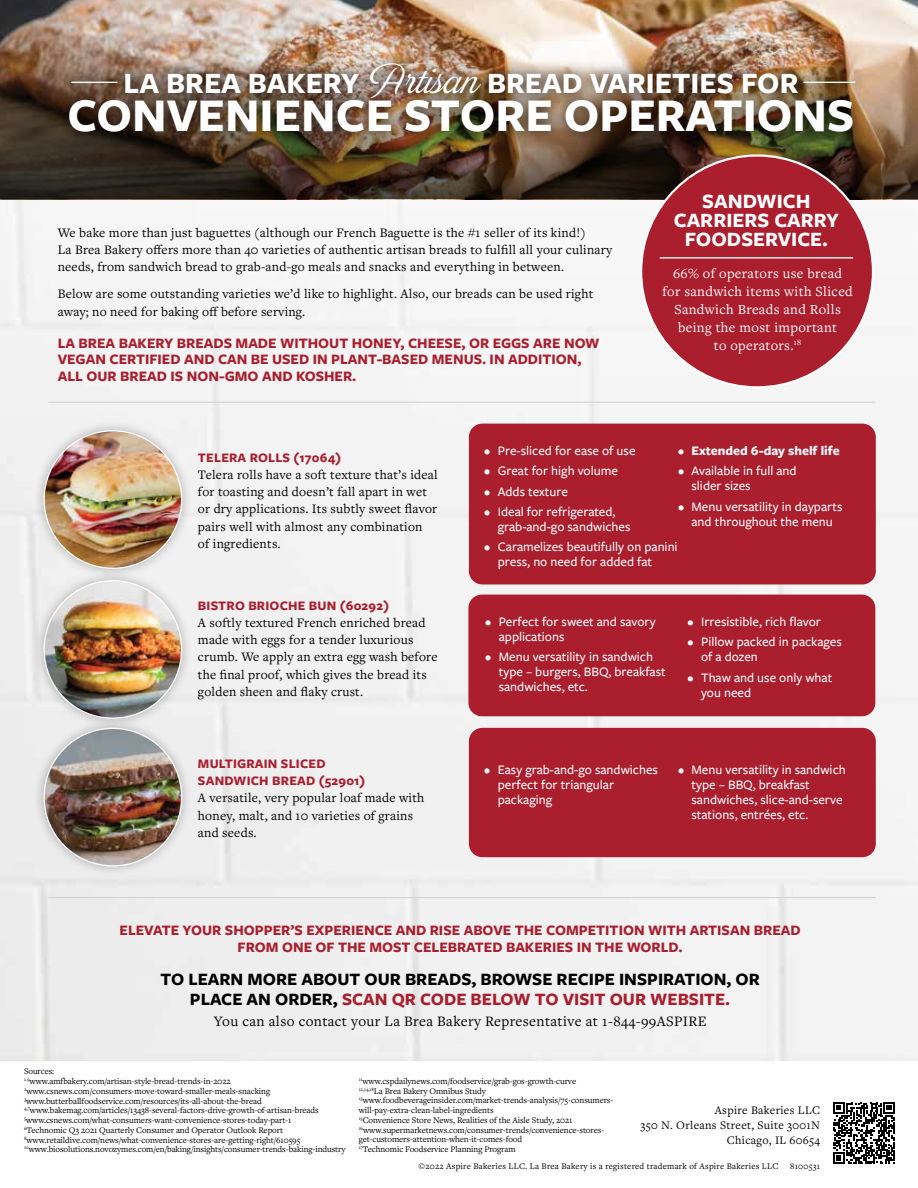
<style>
.page{position:relative;width:918px;height:1188px;background:#fff}
.page>*{position:absolute;margin:0;border:0;box-sizing:border-box;transform-origin:0 0}
.t1{font:700 48.6px "Freight Sans Pro";color:#fff}
.t2{font:700 30.6px "Freight Sans Pro";color:#fff}
.t3{font:700 21.15px/19px "Freight Sans Pro";color:#fff;text-align:center}
.t4{font:700 18px/20px "Freight Sans Pro";color:#000;text-align:center}
.t5{font:700 15px/16.5px "Freight Sans Pro";color:#aa1e2e;text-align:center}
.t6{font:15px "Freight Text Pro";letter-spacing:.025em;color:#000}
.t7{font:14.4px/18px "Freight Text Pro";letter-spacing:.025em;color:#fff;text-align:center}
.t8{font:13.5px/17.2px "Freight Text Pro";letter-spacing:.015em;color:#000}
.t9{font:500 13.5px/15px "Freight Sans Pro";color:#fff}
.t10{font:700 13.5px/17.2px "Freight Sans Pro";letter-spacing:.015em;color:#aa1e2e}
.t11{font:700 13.5px "Freight Sans Pro";color:#fff}
.t12{font:12px/15px "Freight Text Pro";letter-spacing:.025em;color:#000;text-align:right}
.t13{font:9px/9.8px "Freight Text Pro";letter-spacing:-.01em;color:#000}
.t14{font:9px "Freight Text Pro";letter-spacing:.025em;color:#000}
.s1{font-family:"Brand Pro";font-weight:300;font-size:43.95px}
.s2{color:#aa1e2e}
</style>
<div class="page">
<div style="left:0;top:199px;width:918px;height:861px;background:#f3f3f3"></div>
<img style="left:0;top:0;width:918px;height:60px">
<img style="left:0;top:60px;width:918px;height:139px">
<div style="left:55px;top:49px;width:814px;height:98px;background:#000;opacity:.54"></div>
<hr style="left:804px;top:82px;width:51px;height:1px;background:#fff">
<hr style="left:71px;top:82px;width:46px;height:1px;background:#fff">
<hr style="left:48px;top:402px;width:827px;height:1px;background:#d1d3d4">
<div style="left:469px;top:424px;width:407px;height:160px;background:#aa1e2e;border-radius:14px"></div>
<div style="left:468px;top:595px;width:407px;height:121px;background:#aa1e2e;border-radius:14px"></div>
<div style="left:469px;top:728px;width:407px;height:129px;background:#aa1e2e;border-radius:14px"></div>
<div style="left:641px;top:156px;width:232px;height:231px;background:#aa1e2e;border-radius:50%"></div>
<hr style="left:660px;top:257px;width:193px;height:2px;background:#fff">
<div style="left:33px;top:717px;width:160px;height:160px;background:#000;opacity:.27"></div>
<img style="left:44px;top:728px;width:138px;height:138px;border-radius:69px">
<div style="left:33px;top:420px;width:160px;height:160px;background:#000;opacity:.27"></div>
<img style="left:44px;top:431px;width:138px;height:137px;border-radius:69px">
<div style="left:33px;top:570px;width:160px;height:159px;background:#000;opacity:.27"></div>
<img style="left:44px;top:581px;width:138px;height:137px;border-radius:69px">
<svg style="left:833px;top:1102px;width:62px;height:62px"></svg>
<hr style="left:48px;top:897px;width:827px;height:1px;background:#d1d3d4">
<h2 class="t2" style="left:124px;top:62px;width:676px">LA BREA BAKERY <span class="s1">Artisan</span> BREAD VARIETIES FOR</h2>
<h1 class="t1" style="left:68px;top:82px;width:788px">CONVENIENCE STORE OPERATIONS</h1>
<p class="t8" style="left:58px;top:223px;width:556px">We bake more than just baguettes (although our French Baguette is the #1 seller of its kind!)<br>La Brea Bakery offers more than 40 varieties of authentic artisan breads to fulfill all your culinary needs, from sandwich bread to grab-and-go meals and snacks and everything in between.</p>
<h3 class="t8" style="left:58px;top:285px;width:537px">Below are some outstanding varieties we’d like to highlight. Also, our breads can be used right away; no need for baking off before serving.</h3>
<h3 class="t5" style="left:58px;top:334px;width:543px;text-align:left">LA BREA BAKERY BREADS MADE WITHOUT HONEY, CHEESE, OR EGGS ARE NOW<br>VEGAN CERTIFIED AND CAN BE USED IN PLANT-BASED MENUS. IN ADDITION,<br>ALL OUR BREAD IS NON-GMO AND KOSHER.</h3>
<h3 class="t3" style="left:674px;top:191px;width:167px">SANDWICH<br>CARRIERS CARRY<br>FOODSERVICE.</h3>
<h3 class="t7" style="left:662px;top:263px;width:192px">66% of operators use bread for sandwich items with Sliced<br>Sandwich Breads and Rolls being the most important<br>to operators.<sup>18</sup></h3>
<h3 class="t10" style="left:198px;top:448px;width:145px">TELERA ROLLS (17064)</h3>
<h3 class="t8" style="left:198px;top:465px;width:241px">Telera rolls have a soft texture that’s ideal for toasting and doesn’t fall apart in wet or dry applications. Its subtly sweet flavor pairs well with almost any combination<br>of ingredients.</h3>
<h3 class="t10" style="left:198px;top:596px;width:193px">BISTRO BRIOCHE BUN (60292)</h3>
<h3 class="t8" style="left:198px;top:613px;width:241px">A softly textured French enriched bread made with eggs for a tender luxurious crumb. We apply an extra egg wash before the final proof, which gives the bread its golden sheen and flaky crust.</h3>
<h3 class="t10" style="left:198px;top:754px;width:169px">MULTIGRAIN SLICED<br>SANDWICH BREAD (52901)</h3>
<h3 class="t8" style="left:198px;top:789px;width:228px">A versatile, very popular loaf made with honey, malt, and 10 varieties of grains and seeds.</h3>
<h3 class="t11" style="left:678px;top:441px;width:163px">• Extended 6-day shelf life</h3>
<h3 class="t9" style="left:692px;top:463px;width:107px;text-indent:-14px">• Available in full and slider sizes</h3>
<h3 class="t9" style="left:678px;top:498px;width:166px;text-align:center">• Menu versatility in dayparts and throughout the menu</h3>
<h3 class="t9" style="left:484px;top:442px;width:153px">• Pre-sliced for ease of use</h3>
<h3 class="t9" style="left:484px;top:463px;width:135px">• Great for high volume</h3>
<h3 class="t9" style="left:484px;top:483px;width:85px">• Adds texture</h3>
<h3 class="t9" style="left:498px;top:504px;width:134px;text-indent:-14px">• Ideal for refrigerated, grab-and-go sandwiches</h3>
<h3 class="t9" style="left:498px;top:539px;width:181px;text-indent:-14px">• Caramelizes beautifully on panini press, no need for added fat</h3>
<h3 class="t9" style="left:499px;top:613px;width:158px;text-indent:-14px">• Perfect for sweet and savory applications</h3>
<h3 class="t9" style="left:499px;top:649px;width:168px;text-indent:-14px">• Menu versatility in sandwich type – burgers, BBQ, breakfast sandwiches, etc.</h3>
<h3 class="t9" style="left:688px;top:613px;width:135px">• Irresistible, rich flavor</h3>
<h3 class="t9" style="left:701px;top:634px;width:142px;text-indent:-14px">• Pillow packed in packages of a dozen</h3>
<h3 class="t9" style="left:701px;top:669px;width:133px;text-indent:-14px">• Thaw and use only what you need</h3>
<h3 class="t9" style="left:498px;top:762px;width:162px;text-indent:-14px">• Easy grab-and-go sandwiches perfect for triangular packaging</h3>
<h3 class="t9" style="left:692px;top:762px;width:156px;text-indent:-14px">• Menu versatility in sandwich type – BBQ, breakfast sandwiches, slice-and-serve stations, entrées, etc.</h3>
<h3 class="t5" style="left:120px;top:921px;width:683px">ELEVATE YOUR SHOPPER’S EXPERIENCE AND RISE ABOVE THE COMPETITION WITH ARTISAN BREAD<br>FROM ONE OF THE MOST CELEBRATED BAKERIES IN THE WORLD.</h3>
<h3 class="t4" style="left:160px;top:969px;width:601px">TO LEARN MORE ABOUT OUR BREADS, BROWSE RECIPE INSPIRATION, OR<br>PLACE AN ORDER, <span class="s2">SCAN QR CODE BELOW TO VISIT OUR WEBSITE.</span></h3>
<h3 class="t6" style="left:214px;top:1011px;width:494px">You can also contact your La Brea Bakery Representative at 1-844-99ASPIRE</h3>
<p class="t13" style="left:24px;top:1066px;width:323px">Sources:<br><sup>1.9</sup>www.amfbakery.com/artisan-style-bread-trends-in-2022<br><sup>2</sup>www.csnews.com/consumers-move-toward-smaller-meals-snacking <sup>3</sup>www.butterballfoodservice.com/resources/its-all-about-the-bread <sup>4,7</sup>www.bakemag.com/articles/13438-several-factors-drive-growth-of-artisan-breads <sup>5</sup>www.csnews.com/what-consumers-want-convenience-stores-today-part-1<br><sup>6</sup>Technomic Q3 2021 Quarterly Consumer and Operator Outlook Report <sup>8</sup>www.retaildive.com/news/what-convenience-stores-are-getting-right/610595<br><sup>10</sup>www.biosolutions.novozymes.com/en/baking/insights/consumer-trends-baking-industry</p>
<p class="t13" style="left:359px;top:1076px;width:256px"><sup>11</sup>www.cspdailynews.com/foodservice/grab-gos-growth-curve<br><sup>12,14,18</sup>La Brea Bakery Omnibus Study <sup>13</sup>www.foodbeverageinsider.com/market-trends-analysis/75-consumers&shy;will-pay-extra-clean-label-ingredients<br><sup>15</sup>Convenience Store News, Realities of the Aisle Study, 2021<br><sup>16</sup>www.supermarketnews.com/consumer-trends/convenience-stores&shy;get-customers-attention-when-it-comes-food<br><sup>17</sup>Technomic Foodservice Planning Program</p>
<p class="t14" style="left:419px;top:1161px;width:361px">©2022 Aspire Bakeries LLC. La Brea Bakery is a registered trademark of Aspire Bakeries LLC</p>
<p class="t14" style="left:790px;top:1161px;width:31px">8100531</p>
<h3 class="t12" style="left:641px;top:1102px;width:181px">Aspire Bakeries LLC<br>350 N. Orleans Street, Suite 3001N<br>Chicago, IL 60654</h3>
</div>
